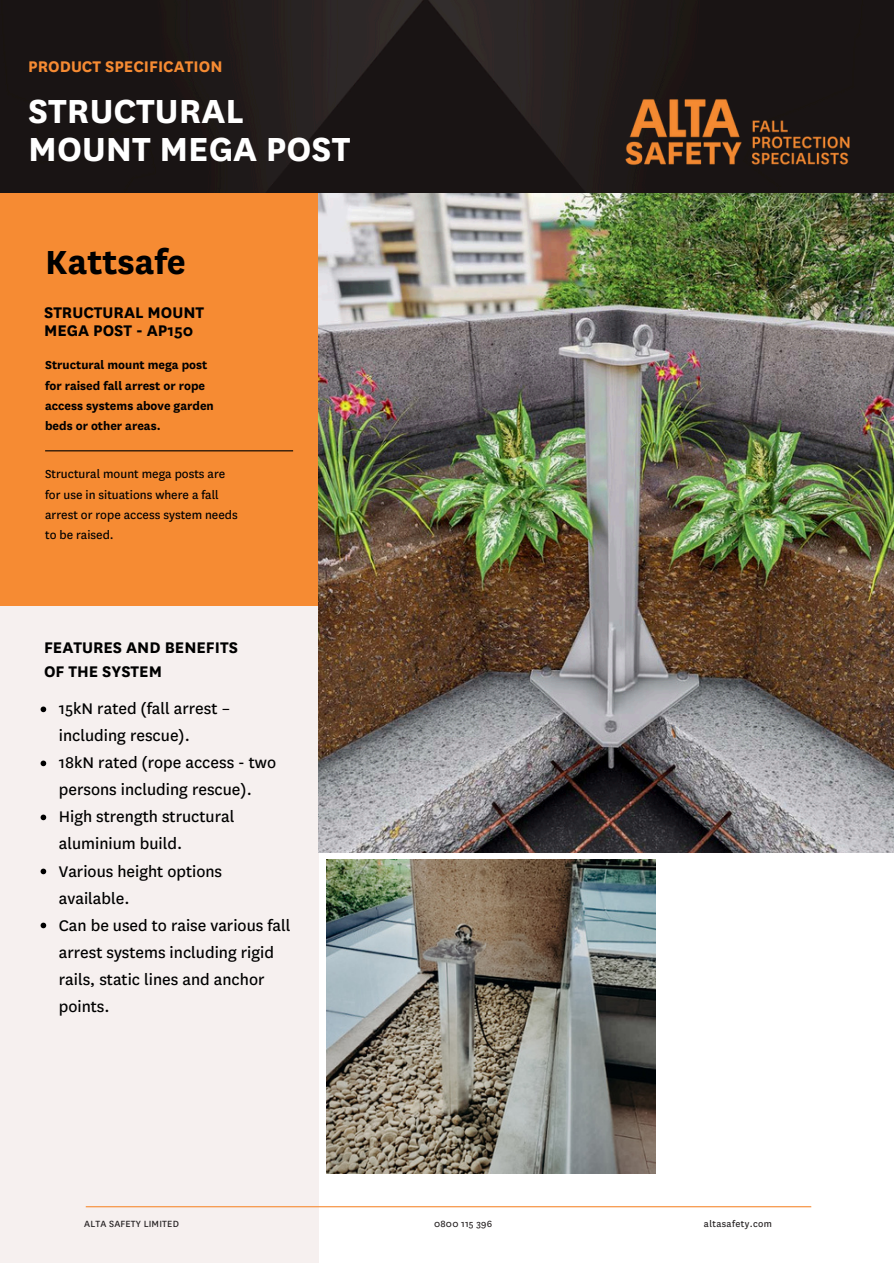
<style>
.page{position:relative;width:894px;height:1264px;background:#fff}
.page>*{position:absolute;margin:0;border:0;box-sizing:border-box;transform-origin:0 0}
.t1{font:700 39px/38.2px "National";color:#fff}
.t2{font:700 39px "National";color:#000}
.t3{font:18px/27px "National";color:#000}
.t4{font:700 18px/24.8px "National";color:#000}
.t5{font:700 18px "National";color:#f68b33}
.t6{font:13.5px/20.2px "National";color:#000}
.t7{font:700 13.5px/20.2px "National";color:#000}
.t8{font:10.5px "National";letter-spacing:.02em;color:#231f20}
</style>
<div class="page">
<img style="left:0;top:0;width:893px;height:193px">
<img style="left:617px;top:89px;width:238px;height:87px">
<div style="left:0;top:513px;width:318px;height:749px;background:#f6f0ef"></div>
<hr style="left:86px;top:1206px;width:725px;height:1px;background:#f68b33">
<div style="left:0;top:193px;width:318px;height:412px;background:#f68b33"></div>
<hr style="left:45px;top:450px;width:248px;height:1px;background:#000">
<img style="left:318px;top:193px;width:575px;height:660px">
<img style="left:326px;top:859px;width:329px;height:314px">
<svg style="left:41px;top:706px;width:5px;height:6px"></svg>
<svg style="left:41px;top:760px;width:5px;height:6px"></svg>
<svg style="left:41px;top:814px;width:5px;height:6px"></svg>
<svg style="left:41px;top:868px;width:5px;height:6px"></svg>
<svg style="left:41px;top:922px;width:5px;height:6px"></svg>
<h1 class="t5" style="left:28px;top:56px;width:196px">PRODUCT SPECIFICATION</h1>
<h5 class="t1" style="left:28px;top:92px;width:323px">STRUCTURAL<br>MOUNT MEGA POST</h5>
<p class="t2" style="left:45px;top:239px;width:142px">Kattsafe</p>
<h3 class="t4" style="left:44px;top:304px;width:162px;line-height:18px">STRUCTURAL MOUNT<br>MEGA POST - AP150</h3>
<p class="t7" style="left:45px;top:355px;width:170px">Structural mount mega post for raised fall arrest or rope access systems above garden beds or other areas.</p>
<p class="t6" style="left:45px;top:464px;width:194px">Structural mount mega posts are for use in situations where a fall arrest or rope access system needs to be raised.</p>
<h5 class="t4" style="left:44px;top:634px;width:195px">FEATURES AND BENEFITS<br>OF THE SYSTEM</h5>
<p class="t3" style="left:59px;top:695px;width:173px">15kN rated (fall arrest – including rescue).</p>
<h6 class="t3" style="left:59px;top:749px;width:219px">18kN rated (rope access - two persons including rescue).</h6>
<p class="t3" style="left:59px;top:803px;width:177px">High strength structural aluminium build.</p>
<p class="t3" style="left:59px;top:857px;width:165px">Various height options available.</p>
<p class="t3" style="left:59px;top:911px;width:233px">Can be used to raise various fall arrest systems including rigid rails, static lines and anchor points.</p>
<p class="t8" style="left:84px;top:1217px;width:96px">ALTA SAFETY LIMITED</p>
<h2 class="t8" style="left:434px;top:1217px;width:59px">0800 115 396</h2>
<h3 class="t8" style="left:703px;top:1217px;width:70px">altasafety.com</h3>
</div>
